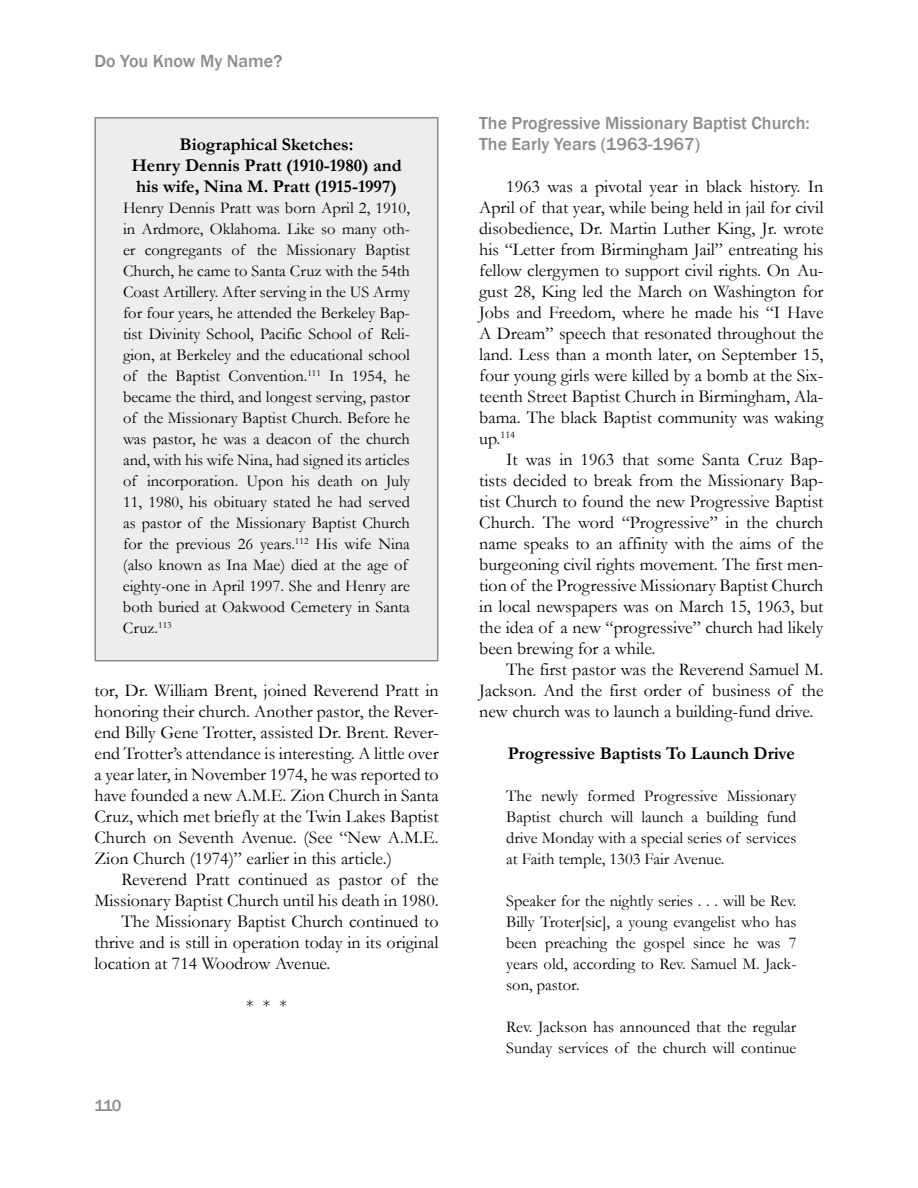
<style>
.page{position:relative;width:918px;height:1188px;background:#fff}
.page>*{position:absolute;margin:0;border:0;box-sizing:border-box;transform-origin:0 0}
.t1{font:18px/21px "Garamond";color:#000;text-align:justify}
.t2{font:700 18px/21px "Garamond";color:#000;text-align:center}
.t3{font:500 18px/21px "Franklin Gothic";color:#8a8c8e}
.t4{font:16.5px/21px "Garamond";color:#000;text-align:justify}
.t5{font:500 16.5px "Franklin Gothic";color:#8a8c8e}
</style>
<div class="page">
<div style="left:95px;top:118px;width:343px;height:543px;background:#ededee"></div>
<div style="left:94px;top:117px;width:344px;height:545px;border:2px solid #8a8c8e"></div>
<p class="t3" style="left:94px;top:50px;width:189px">Do You Know My Name?</p>
<p class="t2" style="left:131px;top:134px;width:272px">Biographical Sketches:<br>Henry Dennis Pratt (1910-1980) and his wife, Nina M. Pratt (1915-1997)</p>
<p class="t4" style="left:123px;top:197px;width:289px;text-align:left">Henry Dennis Pratt was born April 2, 1910, in Ardmore, Oklahoma. Like so many oth&shy;er congregants of the Missionary Baptist Church, he came to Santa Cruz with the 54th Coast Artillery. After serving in the US Army for four years, he attended the Berkeley Bap&shy;tist Divinity School, Pacific School of Reli&shy;gion, at Berkeley and the educational school of the Baptist Convention.<sup>111</sup> In 1954, he became the third, and longest serving, pastor of the Missionary Baptist Church. Before he was pastor, he was a deacon of the church and, with his wife Nina, had signed its articles of incorporation. Upon his death on July 11, 1980, his obituary stated he had served as pastor of the Missionary Baptist Church for the previous 26 years.<sup>112</sup> His wife Nina (also known as Ina Mae) died at the age of eighty-one in April 1997. She and Henry are both buried at Oakwood Cemetery in Santa Cruz.<sup>113</sup></p>
<p class="t1" style="left:94px;top:680px;width:346px">tor, Dr. William Brent, joined Reverend Pratt in honoring their church. Another pastor, the Rever&shy;end Billy Gene Trotter, assisted Dr. Brent. Rever&shy;end Trotter’s attendance is interesting. A little over a year later, in November 1974, he was reported to have founded a new A.M.E. Zion Church in Santa Cruz, which met briefly at the Twin Lakes Baptist Church on Seventh Avenue. (See “New A.M.E.<br>Zion Church (1974)” earlier in this article.)</p>
<p class="t1" style="left:122px;top:869px;width:319px">Reverend Pratt continued as pastor of the</p>
<p class="t1" style="left:94px;top:890px;width:346px">Missionary Baptist Church until his death in 1980.</p>
<p class="t1" style="left:122px;top:911px;width:319px">The Missionary Baptist Church continued to</p>
<p class="t1" style="left:94px;top:932px;width:346px">thrive and is still in operation today in its original</p>
<p class="t1" style="left:94px;top:953px;width:238px">location at 714 Woodrow Avenue.</p>
<p class="t1" style="left:246px;top:995px;width:43px">* * *</p>
<p class="t5" style="left:94px;top:1095px;width:28px">110</p>
<p class="t3" style="left:479px;top:113px;width:332px">The Progressive Missionary Baptist Church:<br>The Early Years (1963-1967)</p>
<p class="t1" style="left:479px;top:176px;width:346px;text-indent:27px">1963 was a pivotal year in black history. In April of that year, while being held in jail for civil disobedience, Dr. Martin Luther King, Jr. wrote his “Letter from Birmingham Jail” entreating his fellow clergymen to support civil rights. On Au&shy;gust 28, King led the March on Washington for Jobs and Freedom, where he made his “I Have A Dream” speech that resonated throughout the land. Less than a month later, on September 15, four young girls were killed by a bomb at the Six&shy;teenth Street Baptist Church in Birmingham, Ala&shy;bama. The black Baptist community was waking up.<sup>114</sup></p>
<p class="t1" style="left:479px;top:449px;width:346px;text-indent:27px">It was in 1963 that some Santa Cruz Bap&shy;tists decided to break from the Missionary Bap&shy;tist Church to found the new Progressive Baptist Church. The word “Progressive” in the church name speaks to an affinity with the aims of the burgeoning civil rights movement. The first men&shy;tion of the Progressive Missionary Baptist Church in local newspapers was on March 15, 1963, but the idea of a new “progressive” church had likely been brewing for a while.</p>
<p class="t1" style="left:479px;top:659px;width:346px;text-indent:27px">The first pastor was the Reverend Samuel M.<br>Jackson. And the first order of business of the new church was to launch a building-fund drive.</p>
<p class="t2" style="left:508px;top:743px;width:289px">Progressive Baptists To Launch Drive</p>
<p class="t4" style="left:506px;top:785px;width:292px">The newly formed Progressive Missionary Baptist church will launch a building fund drive Monday with a special series of services at Faith temple, 1303 Fair Avenue.</p>
<p class="t4" style="left:506px;top:890px;width:292px">Speaker for the nightly series . . . will be Rev.<br>Billy Troter[sic], a young evangelist who has been preaching the gospel since he was 7 years old, according to Rev. Samuel M. Jack&shy;son, pastor.</p>
<p class="t4" style="left:506px;top:1016px;width:292px">Rev. Jackson has announced that the regular<br>Sunday services of the church will continue</p>
</div>
